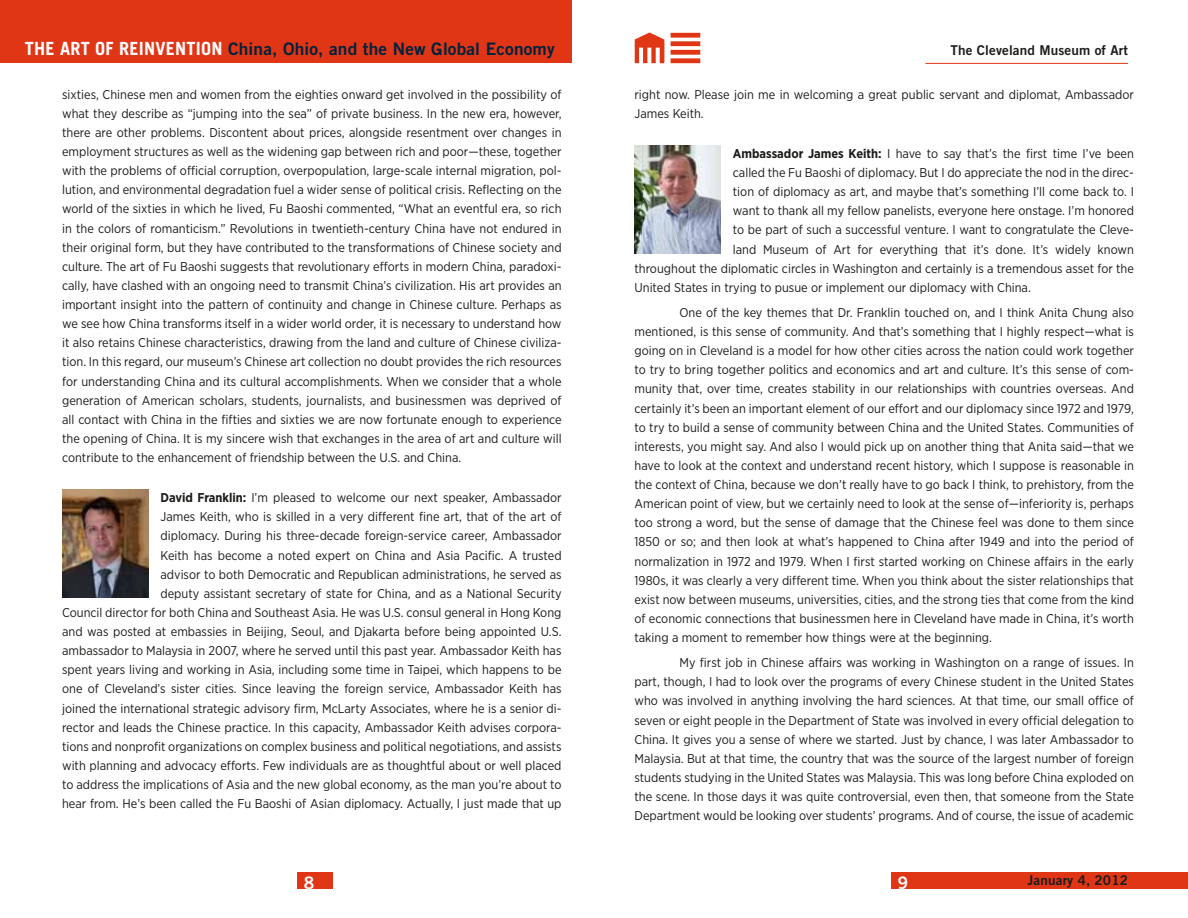
<style>
.page{position:relative;width:1188px;height:918px;background:#fff}
.page>*{position:absolute;margin:0;border:0;box-sizing:border-box;transform-origin:0 0}
.t1{font:17.25px "Trade Gothic Bold Two";letter-spacing:.01em;color:#00223d}
.t2{font:17.25px "Trade Gothic Bold Two";color:#fff}
.t3{font:13.5px "Trade Gothic Bold Two";letter-spacing:.01em;color:#1c1c1a}
.t4{font:12.75px/19.2px "Gotham Narrow";color:#1c1c1a;text-align:justify}
.s1{font-family:"Trade Gothic";font-weight:700;font-size:18.15px;color:#fff}
.s2{font-weight:700}
</style>
<div class="page">
<div style="left:297px;top:872px;width:35px;height:17px;background:#e03616"></div>
<div style="left:891px;top:872px;width:297px;height:17px;background:#e03616"></div>
<img style="left:634px;top:32px;width:67px;height:32px">
<div style="left:0;top:0;width:572px;height:63px;background:#e03616"></div>
<hr style="left:926px;top:63px;width:202px;height:1px;background:#e03616">
<img style="left:62px;top:490px;width:86px;height:108px">
<img style="left:634px;top:146px;width:87px;height:108px">
<h1 class="t1" style="left:25px;top:38px;width:532px"><span class="s1">THE ART OF REINVENTION</span> China, Ohio, and the New Global Economy</h1>
<p class="t3" style="left:951px;top:42px;width:179px">The Cleveland Museum of Art</p>
<p class="t4" style="left:62px;top:85px;width:501px">sixties, Chinese men and women from the eighties onward get involved in the possibility of what they describe as “jumping into the sea” of private business. In the new era, however, there are other problems. Discontent about prices, alongside resentment over changes in employment structures as well as the widening gap between rich and poor—these, together with the problems of official corruption, overpopulation, large-scale internal migration, pol&shy;lution, and environmental degradation fuel a wider sense of political crisis. Reflecting on the world of the sixties in which he lived, Fu Baoshi commented, “What an eventful era, so rich in the colors of romanticism.” Revolutions in twentieth-century China have not endured in their original form, but they have contributed to the transformations of Chinese society and culture. The art of Fu Baoshi suggests that revolutionary efforts in modern China, paradoxi&shy;cally, have clashed with an ongoing need to transmit China’s civilization. His art provides an important insight into the pattern of continuity and change in Chinese culture. Perhaps as we see how China transforms itself in a wider world order, it is necessary to understand how it also retains Chinese characteristics, drawing from the land and culture of Chinese civiliza&shy;tion. In this regard, our museum’s Chinese art collection no doubt provides the rich resources for understanding China and its cultural accomplishments. When we consider that a whole generation of American scholars, students, journalists, and businessmen was deprived of all contact with China in the fifties and sixties we are now fortunate enough to experience the opening of China. It is my sincere wish that exchanges in the area of art and culture will contribute to the enhancement of friendship between the U.S. and China.</p>
<p class="t4" style="left:62px;top:488px;width:501px;text-align:right"><span class="s2">David Franklin:</span> I’m pleased to welcome our next speaker, Ambassador<br>James Keith, who is skilled in a very different fine art, that of the art of<br>diplomacy. During his three-decade foreign-service career, Ambassador<br>Keith has become a noted expert on China and Asia Pacific. A trusted<br>advisor to both Democratic and Republican administrations, he served as<br>deputy assistant secretary of state for China, and as a National Security<br>Council director for both China and Southeast Asia. He was U.S. consul general in Hong Kong and was posted at embassies in Beijing, Seoul, and Djakarta before being appointed U.S. ambassador to Malaysia in 2007, where he served until this past year. Ambassador Keith has spent years living and working in Asia, including some time in Taipei, which happens to be one of Cleveland’s sister cities. Since leaving the foreign service, Ambassador Keith has joined the international strategic advisory firm, McLarty Associates, where he is a senior di&shy;rector and leads the Chinese practice. In this capacity, Ambassador Keith advises corpora&shy;tions and nonprofit organizations on complex business and political negotiations, and assists with planning and advocacy efforts. Few individuals are as thoughtful about or well placed to address the implications of Asia and the new global economy, as the man you’re about to hear from. He’s been called the Fu Baoshi of Asian diplomacy. Actually, I just made that up</p>
<p class="t4" style="left:634px;top:85px;width:501px">right now. Please join me in welcoming a great public servant and diplomat, Ambassador<br>James Keith.</p>
<p class="t4" style="left:733px;top:144px;width:403px"><span class="s2">Ambassador James Keith:</span> I have to say that’s the first time I’ve been</p>
<p class="t4" style="left:733px;top:163px;width:403px">called the Fu Baoshi of diplomacy. But I do appreciate the nod in the direc-</p>
<p class="t4" style="left:733px;top:182px;width:403px">tion of diplomacy as art, and maybe that’s something I’ll come back to. I</p>
<p class="t4" style="left:733px;top:201px;width:403px">want to thank all my fellow panelists, everyone here onstage. I’m honored</p>
<p class="t4" style="left:733px;top:220px;width:403px">to be part of such a successful venture. I want to congratulate the Cleve-</p>
<p class="t4" style="left:733px;top:239px;width:403px">land Museum of Art for everything that it’s done. It’s widely known</p>
<p class="t4" style="left:634px;top:259px;width:501px">throughout the diplomatic circles in Washington and certainly is a tremendous asset for the</p>
<p class="t4" style="left:634px;top:278px;width:398px">United States in trying to pusue or implement our diplomacy with China.</p>
<p class="t4" style="left:634px;top:303px;width:501px;text-indent:45px">One of the key themes that Dr. Franklin touched on, and I think Anita Chung also mentioned, is this sense of community. And that’s something that I highly respect—what is going on in Cleveland is a model for how other cities across the nation could work together to try to bring together politics and economics and art and culture. It’s this sense of com&shy;munity that, over time, creates stability in our relationships with countries overseas. And certainly it’s been an important element of our effort and our diplomacy since 1972 and 1979, to try to build a sense of community between China and the United States. Communities of interests, you might say. And also I would pick up on another thing that Anita said—that we have to look at the context and understand recent history, which I suppose is reasonable in the context of China, because we don’t really have to go back I think, to prehistory, from the American point of view, but we certainly need to look at the sense of—inferiority is, perhaps too strong a word, but the sense of damage that the Chinese feel was done to them since 1850 or so; and then look at what’s happened to China after 1949 and into the period of normalization in 1972 and 1979. When I first started working on Chinese affairs in the early 1980s, it was clearly a very different time. When you think about the sister relationships that exist now between museums, universities, cities, and the strong ties that come from the kind of economic connections that businessmen here in Cleveland have made in China, it’s worth taking a moment to remember how things were at the beginning.</p>
<p class="t4" style="left:634px;top:653px;width:501px;text-indent:45px">My first job in Chinese affairs was working in Washington on a range of issues. In part, though, I had to look over the programs of every Chinese student in the United States who was involved in anything involving the hard sciences. At that time, our small office of seven or eight people in the Department of State was involved in every official delegation to China. It gives you a sense of where we started. Just by chance, I was later Ambassador to Malaysia. But at that time, the country that was the source of the largest number of foreign students studying in the United States was Malaysia. This was long before China exploded on the scene. In those days it was quite controversial, even then, that someone from the State Department would be looking over students’ programs. And of course, the issue of academic</p>
<h1 class="t2" style="left:304px;top:872px;width:12px">8</h1>
<h1 class="t2" style="left:898px;top:872px;width:12px">9</h1>
<p class="t3" style="left:1028px;top:871px;width:102px">January 4, 2012</p>
</div>
